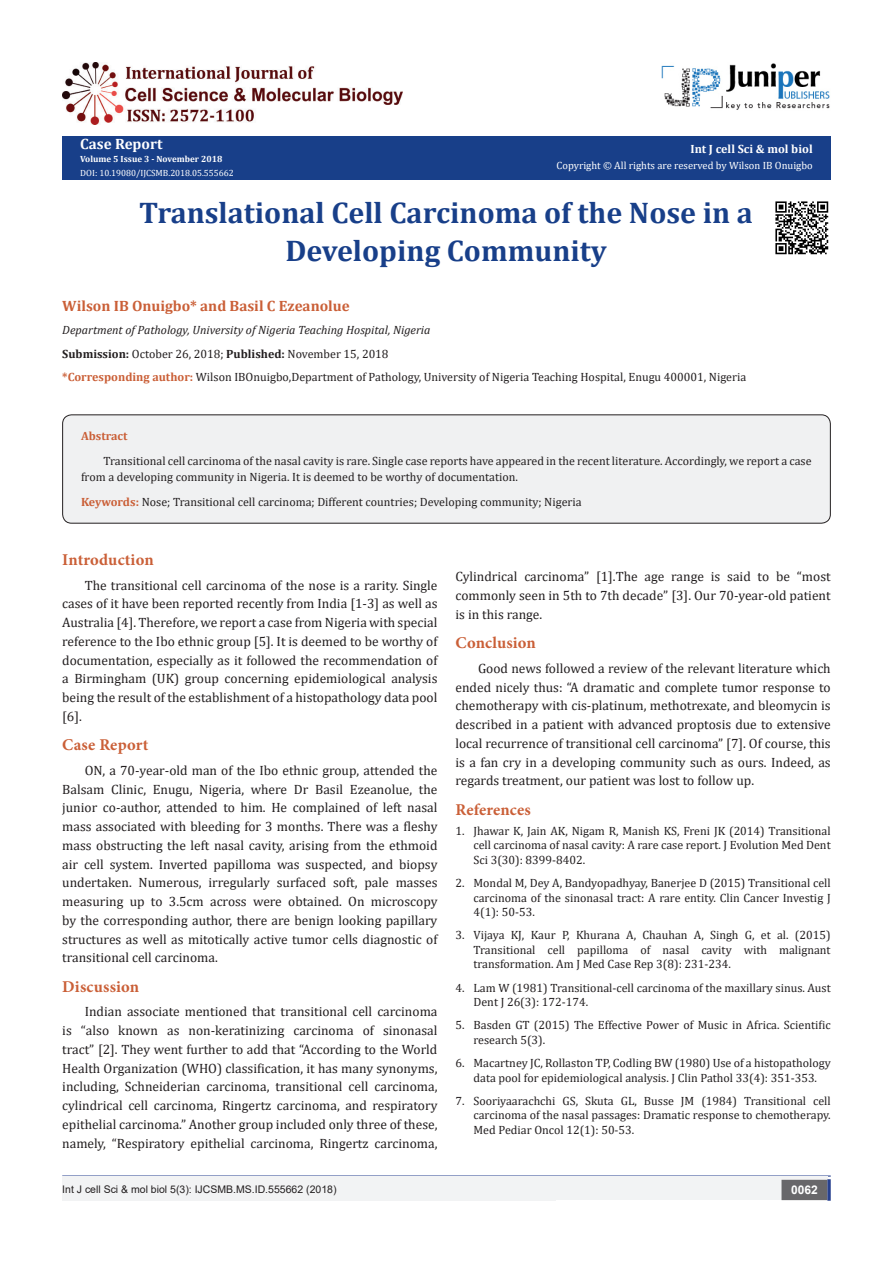
<style>
.page{position:relative;width:893px;height:1263px;background:#fff}
.page>*{position:absolute;margin:0;border:0;box-sizing:border-box;transform-origin:0 0}
.t1{font:700 30px/37.5px "Cambria";color:#183f89;text-align:center}
.List_Paragraph{font:700 16.5px "Minion Pro";letter-spacing:.01em;color:#ca5f37}
.t2{font:700 15px "Cambria";color:#ca5f37}
.t3{font:700 15px "Cambria";color:#fff}
.List_Paragraph-2{font:13.5px/18.8px "Cambria";color:#231f20;text-align:justify}
.t4{font:12px/14.4px "Cambria";color:#231f20;text-align:justify}
.t5{font:italic 12px "Cambria";color:#231f20}
.t6{font:700 12px "Cambria";color:#fff}
.t7{font:700 12px "Cambria";color:#ca5f37}
.t8{font:700 12px "Arial";color:#fff}
.t9{font:10.5px "Arial";color:#231f20}
.t10{font:10.5px "Cambria";color:#fff}
.t11{font:9px "Cambria";color:#fff}
.t12{font:700 9px "Cambria";color:#fff}
.s1{font-weight:700}
.s2{font-weight:700;color:#ca5f37}
</style>
<div class="page">
<div style="left:62px;top:136px;width:769px;height:44px;background:#183f89"></div>
<hr style="left:62px;top:1175px;width:769px;height:1px;background:#253f8e">
<div style="left:62px;top:1176px;width:494px;height:25px;background:#f2f3f4"></div>
<div style="left:507px;top:1176px;width:321px;height:24px;background:#f2f3f4"></div>
<img style="left:661px;top:63px;width:169px;height:47px">
<div style="left:782px;top:1180px;width:45px;height:19px;background:#68676a"></div>
<div style="left:781px;top:1180px;width:46px;height:20px;border:2px solid #68676a"></div>
<svg style="left:827px;top:1179px;width:4px;height:22px"></svg>
<img style="left:62px;top:62px;width:340px;height:62px">
<div style="left:63px;top:415px;width:767px;height:108px;background:#f0f1f2;border-radius:9px"></div>
<div style="left:62px;top:414px;width:769px;height:110px;border:1px solid #231f20;border-radius:9px"></div>
<img style="left:775px;top:201px;width:54px;height:54px">
<p class="t3" style="left:80px;top:133px;width:84px">Case Report</p>
<p class="t12" style="left:80px;top:153px;width:144px">Volume 5 Issue 3 - November 2018</p>
<p class="t11" style="left:80px;top:168px;width:155px">DOI: 10.19080/IJCSMB.2018.05.555662</p>
<p class="t6" style="left:690px;top:141px;width:124px">Int J cell Sci &amp; mol biol</p>
<p class="t10" style="left:557px;top:159px;width:258px">Copyright © All rights are reserved by Wilson IB Onuigbo</p>
<p class="t1" style="left:139px;top:193px;width:615px">Translational Cell Carcinoma of the Nose in a<br>Developing Community</p>
<p class="t2" style="left:62px;top:295px;width:289px">Wilson IB Onuigbo* and Basil C Ezeanolue</p>
<p class="t5" style="left:62px;top:322px;width:370px">Department of Pathology, University of Nigeria Teaching Hospital, Nigeria</p>
<p class="t4" style="left:62px;top:346px;width:328px"><span class="s1">Submission:</span> October 26, 2018; <span class="s1">Published:</span> November 15, 2018</p>
<p class="t4" style="left:62px;top:370px;width:686px"><span class="s2">*Corresponding author:</span> Wilson IBOnuigbo,Department of Pathology, University of Nigeria Teaching Hospital, Enugu 400001, Nigeria</p>
<p class="t7" style="left:81px;top:428px;width:48px">Abstract</p>
<p class="t4" style="left:81px;top:453px;width:732px;line-height:15.8px;text-indent:22px">Transitional cell carcinoma of the nasal cavity is rare. Single case reports have appeared in the recent literature. Accordingly, we report a case from a developing community in Nigeria. It is deemed to be worthy of documentation.</p>
<p class="t4" style="left:81px;top:494px;width:502px"><span class="s2">Keywords:</span> Nose; Transitional cell carcinoma; Different countries; Developing community; Nigeria</p>
<p class="List_Paragraph" style="left:62px;top:548px;width:93px">Introduction</p>
<p class="List_Paragraph-2" style="left:62px;top:576px;width:377px;text-indent:22px">The transitional cell carcinoma of the nose is a rarity. Single cases of it have been reported recently from India [1-3] as well as Australia [4]. Therefore, we report a case from Nigeria with special reference to the Ibo ethnic group [5]. It is deemed to be worthy of documentation, especially as it followed the recommendation of a Birmingham (UK) group concerning epidemiological analysis being the result of the establishment of a histopathology data pool [6].</p>
<p class="List_Paragraph" style="left:62px;top:733px;width:88px">Case Report</p>
<p class="List_Paragraph-2" style="left:62px;top:761px;width:377px;text-indent:22px">ON, a 70-year-old man of the Ibo ethnic group, attended the Balsam Clinic, Enugu, Nigeria, where Dr Basil Ezeanolue, the junior co-author, attended to him. He complained of left nasal mass associated with bleeding for 3 months. There was a fleshy mass obstructing the left nasal cavity, arising from the ethmoid air cell system. Inverted papilloma was suspected, and biopsy undertaken. Numerous, irregularly surfaced soft, pale masses measuring up to 3.5cm across were obtained. On microscopy by the corresponding author, there are benign looking papillary structures as well as mitotically active tumor cells diagnostic of transitional cell carcinoma.</p>
<p class="List_Paragraph" style="left:62px;top:975px;width:78px">Discussion</p>
<p class="List_Paragraph-2" style="left:62px;top:1002px;width:377px;text-indent:22px">Indian associate mentioned that transitional cell carcinoma is “also known as non-keratinizing carcinoma of sinonasal tract” [2]. They went further to add that “According to the World Health Organization (WHO) classification, it has many synonyms, including, Schneiderian carcinoma, transitional cell carcinoma, cylindrical cell carcinoma, Ringertz carcinoma, and respiratory epithelial carcinoma.” Another group included only three of these, namely, “Respiratory epithelial carcinoma, Ringertz carcinoma,</p>
<p class="List_Paragraph-2" style="left:455px;top:567px;width:377px">Cylindrical carcinoma” [1].The age range is said to be “most commonly seen in 5th to 7th decade” [3]. Our 70-year-old patient is in this range.</p>
<p class="List_Paragraph" style="left:455px;top:631px;width:82px">Conclusion</p>
<p class="List_Paragraph-2" style="left:455px;top:659px;width:377px;text-indent:22px">Good news followed a review of the relevant literature which ended nicely thus: “A dramatic and complete tumor response to chemotherapy with cis-platinum, methotrexate, and bleomycin is described in a patient with advanced proptosis due to extensive local recurrence of transitional cell carcinoma” [7]. Of course, this is a fan cry in a developing community such as ours. Indeed, as regards treatment, our patient was lost to follow up.</p>
<p class="List_Paragraph" style="left:455px;top:798px;width:77px">References</p>
<p class="t4" style="left:473px;top:824px;width:359px;text-indent:-18px">1. Jhawar K, Jain AK, Nigam R, Manish KS, Freni JK (2014) Transitional cell carcinoma of nasal cavity: A rare case report. J Evolution Med Dent Sci 3(30): 8399-8402.</p>
<p class="t4" style="left:473px;top:876px;width:359px;text-indent:-18px">2. Mondal M, Dey A, Bandyopadhyay, Banerjee D (2015) Transitional cell carcinoma of the sinonasal tract: A rare entity. Clin Cancer Investig J 4(1): 50-53.</p>
<p class="t4" style="left:473px;top:928px;width:359px;text-indent:-18px">3. Vijaya KJ, Kaur P, Khurana A, Chauhan A, Singh G, et al. (2015)<br>Transitional cell papilloma of nasal cavity with malignant transformation. Am J Med Case Rep 3(8): 231-234.</p>
<p class="t4" style="left:473px;top:980px;width:359px;text-indent:-18px">4. Lam W (1981) Transitional-cell carcinoma of the maxillary sinus. Aust<br>Dent J 26(3): 172-174.</p>
<p class="t4" style="left:473px;top:1018px;width:359px;text-indent:-18px">5. Basden GT (2015) The Effective Power of Music in Africa. Scientific research 5(3).</p>
<p class="t4" style="left:455px;top:1056px;width:377px;text-align:center">6. Macartney JC, Rollaston TP, Codling BW (1980) Use of a histopathology data pool for epidemiological analysis. J Clin Pathol 33(4): 351-353.</p>
<p class="t4" style="left:473px;top:1094px;width:359px;text-indent:-18px">7. Sooriyaarachchi GS, Skuta GL, Busse JM (1984) Transitional cell carcinoma of the nasal passages: Dramatic response to chemotherapy.<br>Med Pediar Oncol 12(1): 50-53.</p>
<p class="t9" style="left:62px;top:1181px;width:276px">Int J cell Sci &amp; mol biol 5(3): IJCSMB.MS.ID.555662 (2018)</p>
<p class="t8" style="left:791px;top:1182px;width:28px">0062</p>
</div>
